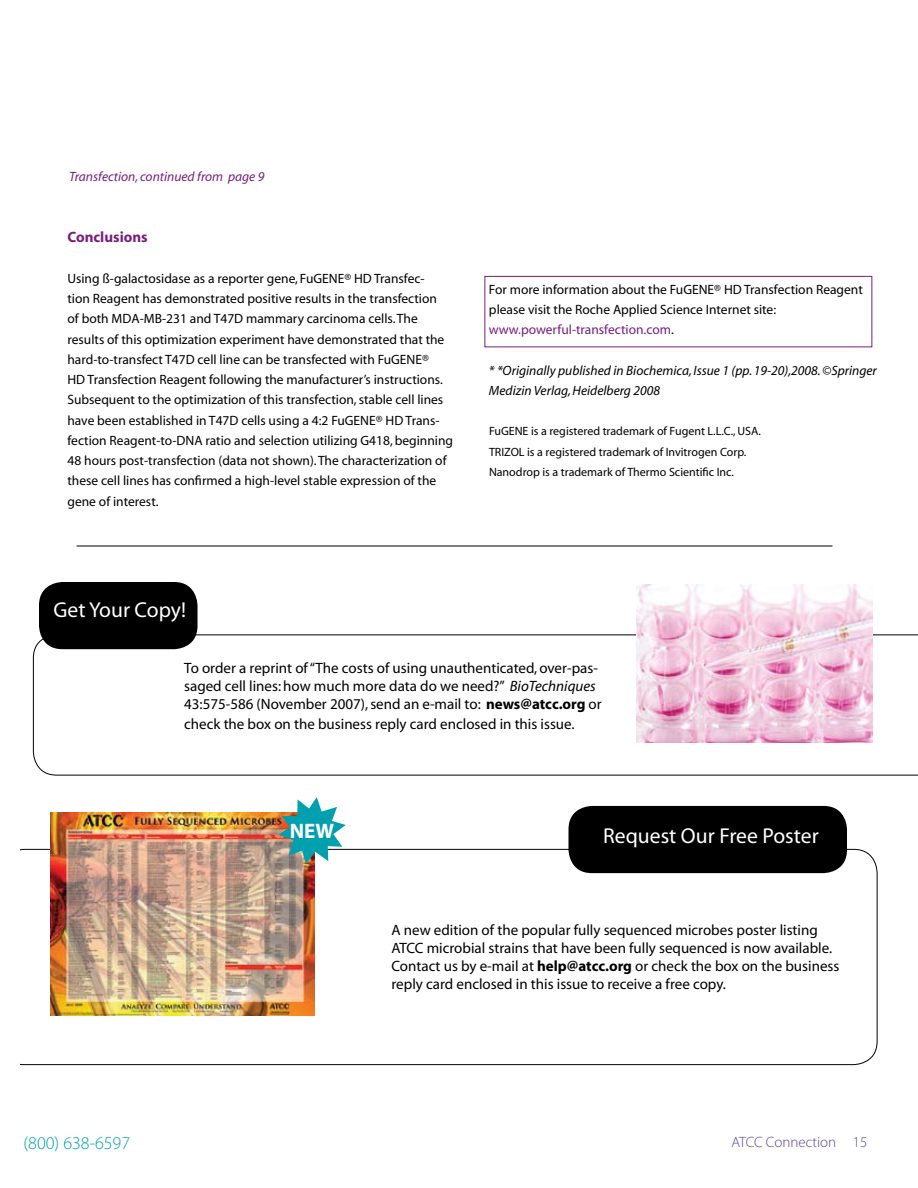
<style>
.page{position:relative;width:918px;height:1188px;background:#fff}
.page>*{position:absolute;margin:0;border:0;box-sizing:border-box;transform-origin:0 0}
.t1{font:21.6px "Myriad";color:#fff}
.t2{font:700 21px "Myriad";color:#fff}
.t3{font:300 18px "Myriad Pro";color:#00a0af}
.t4{font:15px/18px "Myriad";color:#000}
.t5{font:300 15px "Myriad Pro";color:#5a4099}
.t6{font:700 15px "Myriad";color:#791d7e}
.t7{font:13.5px/20.2px "Myriad";color:#000}
.t8{font:italic 13.5px/20.2px "Myriad";color:#000}
.t9{font:italic 13.5px "Myriad";color:#791d7e}
.t10{font:12px/20.2px "Myriad";color:#000}
.s1{color:#791d7e}
.s2{font-style:italic}
.s3{font-weight:700}
</style>
<div class="page">
<div style="left:484px;top:276px;width:388px;height:71px;border:1px solid #791d7e"></div>
<hr style="left:76px;top:546px;width:756px;height:1px;background:#000">
<svg style="left:33px;top:634px;width:885px;height:142px"></svg>
<div style="left:39px;top:582px;width:159px;height:67px;background:#000;border-radius:23px"></div>
<div style="left:569px;top:806px;width:278px;height:67px;background:#000;border-radius:23px"></div>
<img style="left:50px;top:812px;width:264px;height:203px">
<img style="left:636px;top:585px;width:237px;height:157px">
<svg style="left:278px;top:797px;width:68px;height:67px"></svg>
<p class="t9" style="left:69px;top:170px;width:197px">Transfection, continued from page 9</p>
<p class="t6" style="left:68px;top:229px;width:82px">Conclusions</p>
<p class="t7" style="left:68px;top:269px;width:387px">Using ß-galactosidase as a reporter gene, FuGENE® HD Transfec-<br>tion Reagent has demonstrated positive results in the transfection<br>of both MDA-MB-231 and T47D mammary carcinoma cells. The results of this optimization experiment have demonstrated that the hard-to-transfect T47D cell line can be transfected with FuGENE®<br>HD Transfection Reagent following the manufacturer’s instructions.<br>Subsequent to the optimization of this transfection, stable cell lines have been established in T47D cells using a 4:2 FuGENE® HD Trans&shy;fection Reagent-to-DNA ratio and selection utilizing G418, beginning 48 hours post-transfection (data not shown). The characterization of these cell lines has confirmed a high-level stable expression of the gene of interest.</p>
<p class="t7" style="left:489px;top:280px;width:375px">For more information about the FuGENE® HD Transfection Reagent please visit the Roche Applied Science Internet site: <span class="s1">www.powerful-transfection.com</span>.</p>
<p class="t8" style="left:489px;top:361px;width:389px">* *Originally published in Biochemica, Issue 1 (pp. 19-20),2008. ©Springer<br>Medizin Verlag, Heidelberg 2008</p>
<p class="t10" style="left:489px;top:422px;width:273px">FuGENE is a registered trademark of Fugent L.L.C., USA.<br>TRIZOL is a registered trademark of Invitrogen Corp.<br>Nanodrop is a trademark of Thermo Scientific Inc.</p>
<h1 class="t1" style="left:53px;top:599px;width:134px">Get Your Copy!</h1>
<p class="t4" style="left:184px;top:659px;width:419px">To order a reprint of “The costs of using unauthenticated, over-pas&shy;saged cell lines: how much more data do we need?” <span class="s2">BioTechniques<br></span>43:575-586 (November 2007), send an e-mail to: <span class="s3">news@atcc.org</span> or</p>
<p class="t4" style="left:184px;top:715px;width:392px">check the box on the business reply card enclosed in this issue.</p>
<h2 class="t2" style="left:290px;top:820px;width:46px">NEW</h2>
<h1 class="t1" style="left:603px;top:825px;width:217px">Request Our Free Poster</h1>
<p class="t4" style="left:391px;top:922px;width:449px">A new edition of the popular fully sequenced microbes poster listing ATCC microbial strains that have been fully sequenced is now available.<br>Contact us by e-mail at <span class="s3">help@atcc.org</span> or check the box on the business reply card enclosed in this issue to receive a free copy.</p>
<h3 class="t3" style="left:24px;top:1133px;width:108px">(800) 638-6597</h3>
<p class="t5" style="left:732px;top:1134px;width:137px">ATCC Connection 15</p>
</div>
